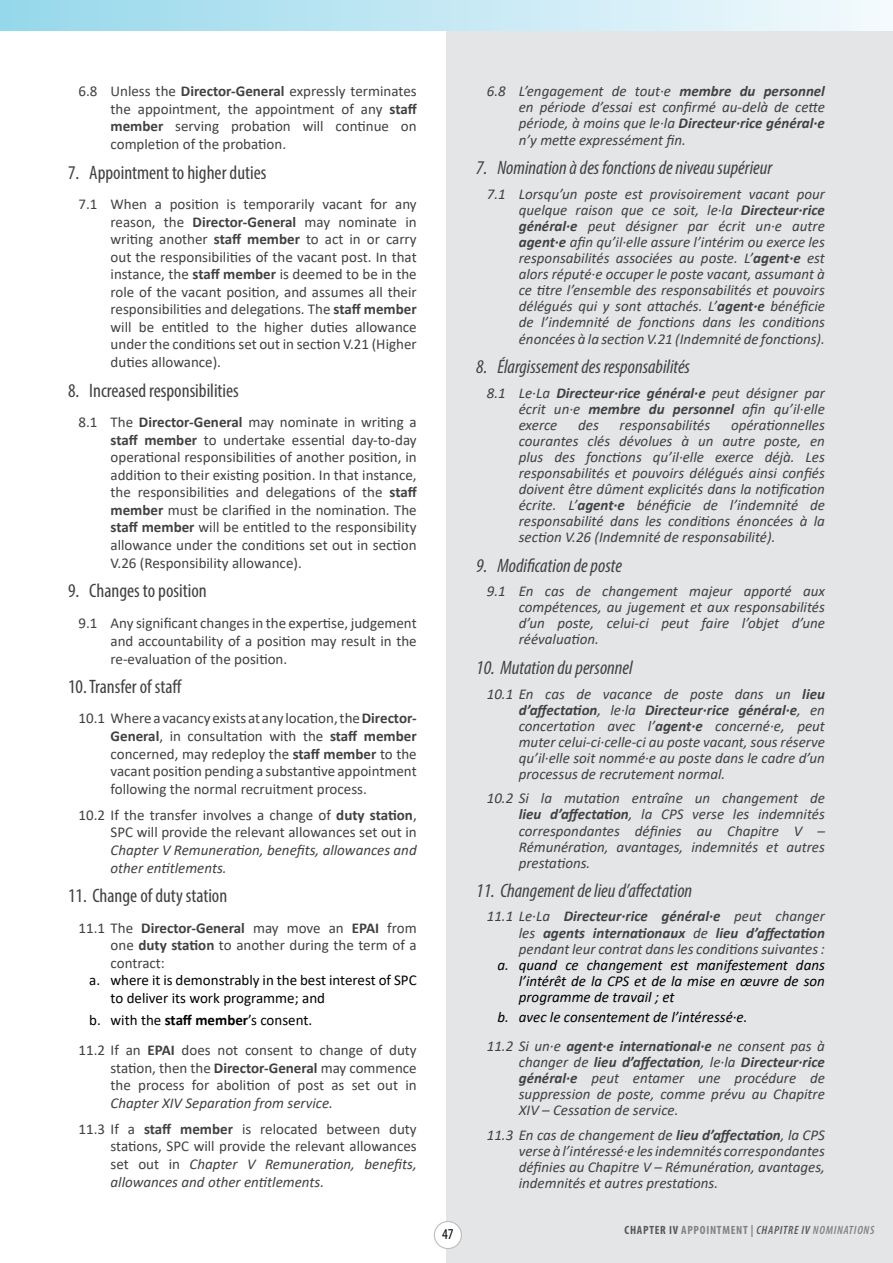
<style>
.page{position:relative;width:893px;height:1263px;background:#fff}
.page>*{position:absolute;margin:0;border:0;box-sizing:border-box;transform-origin:0 0}
.t1{font:italic condensed 19.5px "Myriad Pro";color:#414042}
.t2{font:condensed 19.5px "Myriad Pro";color:#414042}
.t3{font:italic 15px/16px "Calibri";color:#414042;text-align:justify}
.t4{font:15px/17.5px "Calibri";color:#414042;text-align:justify}
.t5{font:italic 15px/16px "Calibri";color:#000;text-align:justify}
.t6{font:15px/17.5px "Calibri";color:#000}
.t7{font:condensed 15px "Myriad Pro";color:#000}
.t8{font:700 condensed 12px "Myriad Pro";letter-spacing:.06em;color:#808285}
.s1{font-weight:700}
.s2{color:#000}
.s3{font-weight:700;color:#000}
.s4{font-style:normal}
.s5{font-weight:700;font-style:normal}
.s6{color:#414042}
.s7{font-weight:700;color:#414042}
.s8{color:#58595b}
.s9{font-weight:600;font-style:italic;color:#58595b}
.s10{font-weight:600;font-style:italic}
</style>
<div class="page">
<div style="left:446px;top:0;width:447px;height:1263px;background:#e4e5e6"></div>
<div style="left:434px;top:1221px;width:27px;height:27px;background:#fff;border-radius:50%"></div>
<div style="left:434px;top:1221px;width:28px;height:28px;border:1px solid #bcbec0;border-radius:50%"></div>
<img style="left:0;top:0;width:893px;height:30px">
<p class="t4" style="left:111px;top:82px;width:308px;text-indent:-32px">6.8 Unless the <span class="s1">Director-General</span> expressly terminates the appointment, the appointment of any <span class="s1">staff member</span> serving probation will continue on completion of the probation.</p>
<h1 class="t2" style="left:68px;top:160px;width:200px">7. Appointment to higher duties</h1>
<p class="t4" style="left:111px;top:195px;width:308px;text-indent:-32px">7.1 When a position is temporarily vacant for any reason, the <span class="s1">Director-General</span> may nominate in writing another <span class="s1">staff member</span> to act in or carry out the responsibilities of the vacant post. In that instance, the <span class="s1">staff member</span> is deemed to be in the role of the vacant position, and assumes all their responsibilities and delegations. The <span class="s1">staff member </span>will be entitled to the higher duties allowance under the conditions set out in section V.21 (Higher duties allowance).</p>
<h1 class="t2" style="left:68px;top:378px;width:172px">8. Increased responsibilities</h1>
<p class="t4" style="left:111px;top:413px;width:308px;text-indent:-32px">8.1 The <span class="s1">Director-General</span> may nominate in writing a <span class="s1">staff member</span> to undertake essential day-to-day operational responsibilities of another position, in addition to their existing position. In that instance, the responsibilities and delegations of the <span class="s1">staff member</span> must be clarified in the nomination. The <span class="s1">staff member</span> will be entitled to the responsibility allowance under the conditions set out in section V.26 (Responsibility allowance).</p>
<h1 class="t2" style="left:68px;top:579px;width:140px">9. Changes to position</h1>
<p class="t4" style="left:111px;top:613px;width:308px;line-height:18px;text-indent:-32px">9.1 Any significant changes in the expertise, judgement and accountability of a position may result in the re-evaluation of the position.</p>
<h1 class="t2" style="left:68px;top:675px;width:116px">10.Transfer of staff</h1>
<p class="t4" style="left:111px;top:709px;width:308px;text-indent:-32px">10.1 Where a vacancy exists at any location, the <span class="s1">Director-General</span>, in consultation with the <span class="s1">staff member </span>concerned, may redeploy the <span class="s1">staff member</span> to the vacant position pending a substantive appointment following the normal recruitment process.</p>
<p class="t4" style="left:79px;top:805px;width:340px;text-align:right">10.2 If the transfer involves a change of <span class="s1">duty station</span>,<br>SPC will provide the relevant allowances set out in</p>
<p class="t3" style="left:111px;top:840px;width:308px;line-height:18px">Chapter V Remuneration, benefits, allowances and other entitlements.</p>
<h1 class="t2" style="left:68px;top:884px;width:161px">11. Change of duty station</h1>
<p class="t4" style="left:111px;top:919px;width:308px;text-indent:-32px">11.1 The <span class="s1">Director-General</span> may move an <span class="s1">EPAI</span> from one <span class="s1">duty station</span> to another during the term of a contract:</p>
<p class="t6" style="left:111px;top:971px;width:308px;text-indent:-21px">a. where it is demonstrably in the best interest of SPC to deliver its work programme; and</p>
<p class="t4" style="left:79px;top:1004px;width:340px;line-height:30.3px;text-indent:11px"><span class="s2">b. with the</span> <span class="s3">staff member</span><span class="s2">’s consent.<br></span>11.2 If an <span class="s1">EPAI</span> does not consent to change of duty</p>
<p class="t4" style="left:111px;top:1058px;width:308px">station, then the <span class="s1">Director-General</span> may commence the process for abolition of post as set out in</p>
<p class="t3" style="left:79px;top:1089px;width:340px;line-height:26.1px;text-indent:32px">Chapter XIV Separation from service.<br><span class="s4">11.3 If a</span> <span class="s5">staff member</span> <span class="s4">is relocated between duty</span></p>
<p class="t3" style="left:111px;top:1137px;width:308px;line-height:17.9px"><span class="s4">stations, SPC will provide the relevant allowances set out in</span> Chapter V Remuneration, benefits, allowances and other entitlements.</p>
<p class="t7" style="left:442px;top:1225px;width:13px">47</p>
<p class="t3" style="left:519px;top:83px;width:308px;text-indent:-32px">6.8 L’engagement de tout·e <span class="s1">membre du personnel </span>en période d’essai est confirmé au-delà de cette période, à moins que le·la <span class="s1">Directeur·rice général·e </span>n’y mette expressément fin.</p>
<h1 class="t1" style="left:476px;top:156px;width:298px">7. Nomination à des fonctions de niveau supérieur</h1>
<p class="t3" style="left:519px;top:185px;width:308px;text-indent:-32px">7.1 Lorsqu’un poste est provisoirement vacant pour quelque raison que ce soit, le·la <span class="s1">Directeur·rice général·e</span> peut désigner par écrit un·e autre <span class="s1">agent·e</span> afin qu’il·elle assure l’intérim ou exerce les responsabilités associées au poste. L’<span class="s1">agent·e</span> est alors réputé·e occuper le poste vacant, assumant à ce titre l’ensemble des responsabilités et pouvoirs délégués qui y sont attachés. L’<span class="s1">agent·e</span> bénéficie de l’indemnité de fonctions dans les conditions énoncées à la section V.21 (Indemnité de fonctions).</p>
<h1 class="t1" style="left:476px;top:355px;width:215px">8. Élargissement des responsabilités</h1>
<p class="t3" style="left:519px;top:384px;width:308px;text-indent:-32px">8.1 Le·La <span class="s1">Directeur·rice général·e</span> peut désigner par écrit un·e <span class="s1">membre du personnel</span> afin qu’il·elle exerce</p>
<p class="t3" style="left:519px;top:416px;width:308px;text-indent:212px">opérationnelles courantes clés dévolues à un autre poste, en plus des fonctions qu’il·elle exerce déjà. Les responsabilités et pouvoirs délégués ainsi confiés doivent être dûment explicités dans la notification écrite. L’<span class="s1">agent·e</span> bénéficie de l’indemnité de responsabilité dans les conditions énoncées à la section V.26 (Indemnité de responsabilité).</p>
<h1 class="t1" style="left:476px;top:553px;width:147px">9. Modification de poste</h1>
<p class="t3" style="left:519px;top:582px;width:308px;text-indent:-32px">9.1 En cas de changement majeur apporté aux compétences, au jugement et aux responsabilités d’un poste, celui-ci peut faire l’objet d’une réévaluation.</p>
<h1 class="t1" style="left:476px;top:655px;width:158px">10. Mutation du personnel</h1>
<p class="t3" style="left:519px;top:685px;width:308px;text-indent:-32px">10.1 En cas de vacance de poste dans un <span class="s1">lieu d’affectation</span>, le·la <span class="s1">Directeur·rice général·e</span>, en concertation avec l’<span class="s1">agent·e</span> concerné·e, peut muter celui-ci·celle-ci au poste vacant, sous réserve qu’il·elle soit nommé·e au poste dans le cadre d’un processus de recrutement normal.</p>
<p class="t3" style="left:519px;top:790px;width:308px;text-indent:-32px">10.2 Si la mutation entraîne un changement de <span class="s1">lieu d’affectation</span>, la CPS verse les indemnités correspondantes définies au Chapitre V – Rémunération, avantages, indemnités et autres prestations.</p>
<h1 class="t1" style="left:476px;top:879px;width:217px">11. Changement de lieu d’affectation</h1>
<p class="t3" style="left:519px;top:908px;width:308px;text-indent:-32px">11.1 Le·La <span class="s1">Directeur·rice général·e</span> peut changer les <span class="s1">agents internationaux</span> de <span class="s1">lieu d’affectation </span>pendant leur contrat dans les conditions suivantes :</p>
<p class="t5" style="left:519px;top:956px;width:308px;text-indent:-21px">a. quand ce changement est manifestement dans l’intérêt de la CPS et de la mise en œuvre de son programme de travail ; et</p>
<p class="t5" style="left:487px;top:1002px;width:340px;line-height:28.8px;text-indent:11px">b. avec le consentement de l’intéressé·e.<br><span class="s6">11.2 Si un·e</span> <span class="s7">agent·e international·e</span> <span class="s6">ne consent pas à</span></p>
<p class="t3" style="left:519px;top:1053px;width:308px">changer de <span class="s1">lieu d’affectation</span>, le·la <span class="s1">Directeur·rice général·e</span> peut entamer une procédure de suppression de poste, comme prévu au Chapitre XIV – Cessation de service.</p>
<p class="t3" style="left:519px;top:1126px;width:308px;text-indent:-32px">11.3 En cas de changement de <span class="s1">lieu d’affectation</span>, la CPS verse à l’intéressé·e les indemnités correspondantes définies au Chapitre V – Rémunération, avantages, indemnités et autres prestations.</p>
<p class="t8" style="left:625px;top:1223px;width:251px"><span class="s8">CHAPTER IV</span> APPOINTMENT | <span class="s9">CHAPITRE IV</span> <span class="s10">NOMINATIONS</span></p>
<p class="t3" style="left:578px;top:416px;width:22px">des</p>
<p class="t3" style="left:620px;top:416px;width:92px">responsabilités</p>
</div>
